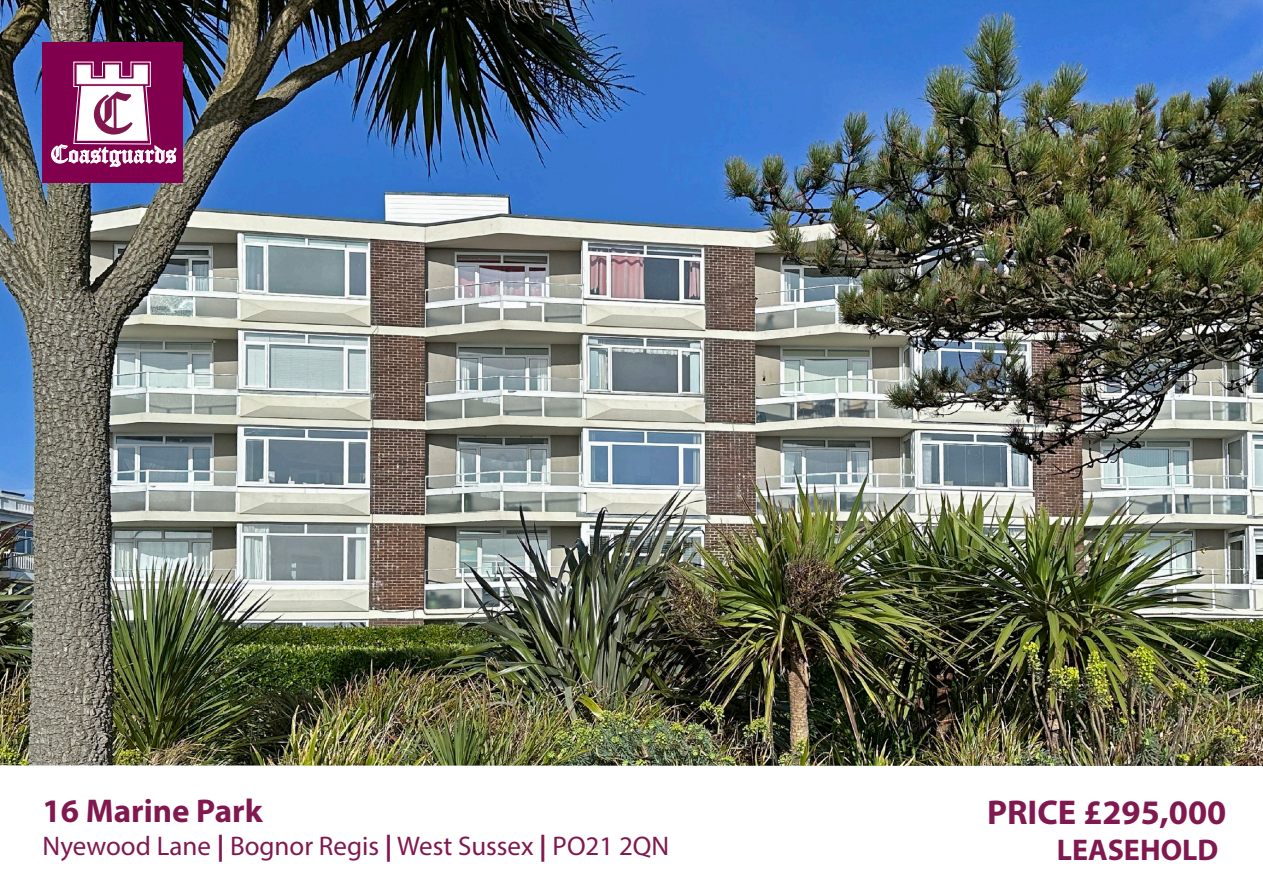
<style>
.page{position:relative;width:1263px;height:893px;background:#fff}
.page>*{position:absolute;margin:0;border:0;box-sizing:border-box;transform-origin:0 0}
.t1{font:57.3px "Old English Text";color:#80184f}
.t2{font:700 34.5px "Myriad Pro";color:#80194f}
.t3{font:700 33px "Myriad Pro";color:#80194f}
.t4{font:700 30px "Myriad Pro";color:#80194f}
.t5{font:27px "Myriad Pro";color:#80194f}
.t6{font:25.05px "Old English Text";color:#fff}
.s1{font-weight:700}
</style>
<div class="page">
<img style="left:0;top:0;width:1263px;height:765px">
<div style="left:43px;top:43px;width:140px;height:140px;background:#81004d"></div>
<svg style="left:51px;top:61px;width:126px;height:106px"></svg>
<svg style="left:0;top:765px;width:1263px;height:1px"></svg>
<h1 class="t1" style="left:91px;top:76px;width:43px">C</h1>
<p class="t6" style="left:50px;top:138px;width:128px">Coastguards</p>
<p class="t3" style="left:43px;top:790px;width:222px">16 Marine Park</p>
<p class="t5" style="left:43px;top:829px;width:628px">Nyewood Lane <span class="s1">|</span> Bognor Regis <span class="s1">|</span> West Sussex <span class="s1">|</span> PO21 2QN</p>
<p class="t2" style="left:987px;top:789px;width:241px">PRICE £295,000</p>
<p class="t4" style="left:1057px;top:830px;width:163px">LEASEHOLD</p>
</div>
